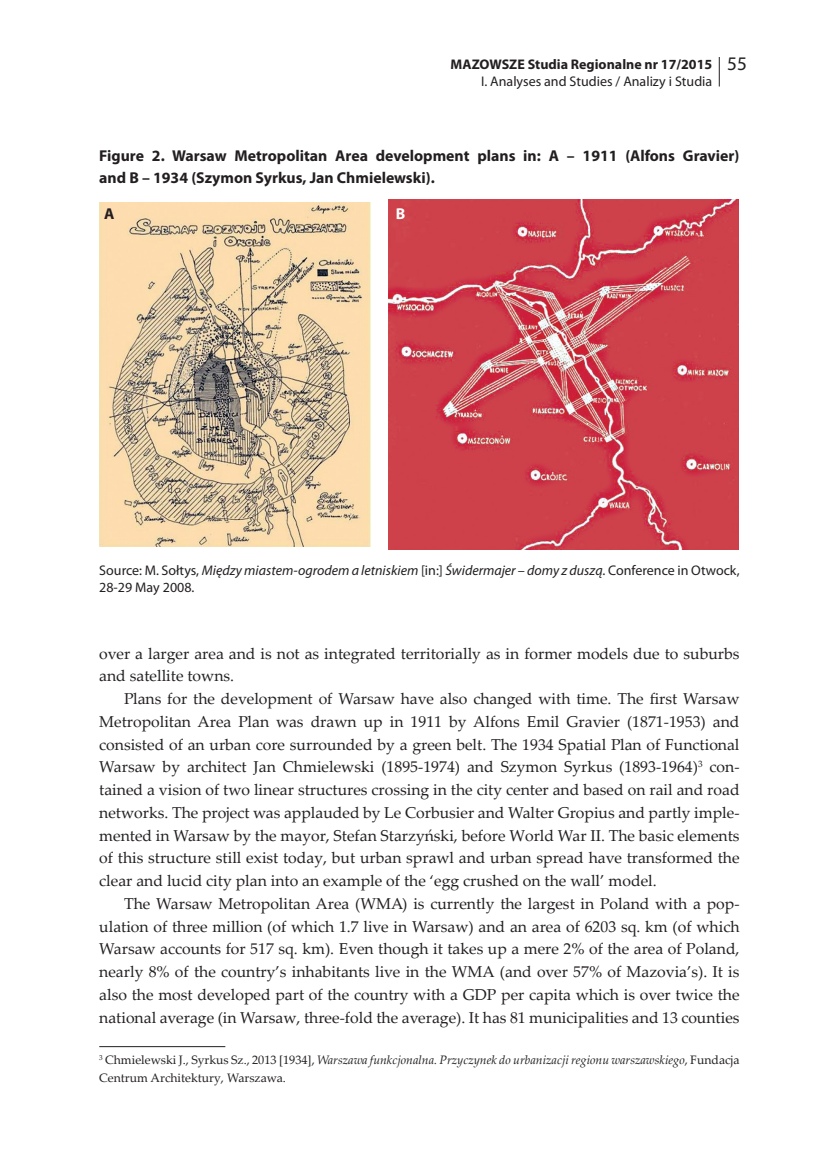
<style>
.page{position:relative;width:819px;height:1166px;background:#fff}
.page>*{position:absolute;margin:0;border:0;box-sizing:border-box;transform-origin:0 0}
.t1{font:15.75px/22.8px "Palatino Linotype";color:#231f20;text-align:justify}
.t2{font:700 15.75px/22.8px "Myriad Pro";color:#231f20}
.t3{font:700 15.75px "Myriad Pro";color:#fff}
.t4{font:14px/17.5px "Myriad Pro";color:#231f20;text-align:center}
.t5{font:12.25px/17.5px "Palatino Linotype";color:#231f20}
.s1{font-weight:700}
.s2{font-size:19.25px}
.s3{font-style:italic}
</style>
<div class="page">
<svg style="left:718px;top:57px;width:1px;height:29px"></svg>
<hr style="left:99px;top:1046px;width:126px;height:1px;background:#231f20">
<img style="left:99px;top:203px;width:271px;height:343px">
<img style="left:388px;top:200px;width:350px;height:349px">
<p class="t4" style="left:450px;top:55px;width:298px"><span class="s1">MAZOWSZE Studia Regionalne nr 17/2015</span> <span class="s2">55<br></span>I. Analyses and Studies / Analizy i Studia</p>
<p class="t2" style="left:99px;top:143px;width:641px">Figure 2. Warsaw Metropolitan Area development plans in: A – 1911 (Alfons Gravier) and B – 1934 (Szymon Syrkus, Jan Chmielewski).</p>
<p class="t2" style="left:104px;top:202px;width:12px">A</p>
<p class="t3" style="left:396px;top:204px;width:11px">B</p>
<p class="t4" style="left:99px;top:562px;width:641px;line-height:16.8px;text-align:left">Source: M. Sołtys, <span class="s3">Między miastem-ogrodem a letniskiem</span> [in:] <span class="s3">Świdermajer – domy z duszą</span>. Conference in Otwock,<br>28-29 May 2008.</p>
<p class="t1" style="left:99px;top:641px;width:641px">over a larger area and is not as integrated territorially as in former models due to suburbs and satellite towns.</p>
<p class="t1" style="left:99px;top:687px;width:641px;text-indent:25px">Plans for the development of Warsaw have also changed with time. The first Warsaw Metropolitan Area Plan was drawn up in 1911 by Alfons Emil Gravier (1871-1953) and consisted of an urban core surrounded by a green belt. The 1934 Spatial Plan of Functional Warsaw by architect Jan Chmielewski (1895-1974) and Szymon Syrkus (1893-1964)<sup>3</sup> con&shy;tained a vision of two linear structures crossing in the city center and based on rail and road networks. The project was applauded by Le Corbusier and Walter Gropius and partly imple&shy;mented in Warsaw by the mayor, Stefan Starzyński, before World War II. The basic elements of this structure still exist today, but urban sprawl and urban spread have transformed the clear and lucid city plan into an example of the ‘egg crushed on the wall’ model.</p>
<p class="t1" style="left:99px;top:891px;width:641px;text-indent:25px">The Warsaw Metropolitan Area (WMA) is currently the largest in Poland with a pop&shy;ulation of three million (of which 1.7 live in Warsaw) and an area of 6203 sq. km (of which Warsaw accounts for 517 sq. km). Even though it takes up a mere 2% of the area of Poland, nearly 8% of the country’s inhabitants live in the WMA (and over 57% of Mazovia’s). It is also the most developed part of the country with a GDP per capita which is over twice the national average (in Warsaw, three-fold the average). It has 81 municipalities and 13 counties</p>
<p class="t5" style="left:99px;top:1051px;width:641px"><sup>3</sup> Chmielewski J., Syrkus Sz., 2013 [1934], <span class="s3">Warszawa funkcjonalna. Przyczynek do urbanizacji regionu warszawskiego</span>, Fundacja<br>Centrum Architektury, Warszawa.</p>
</div>
